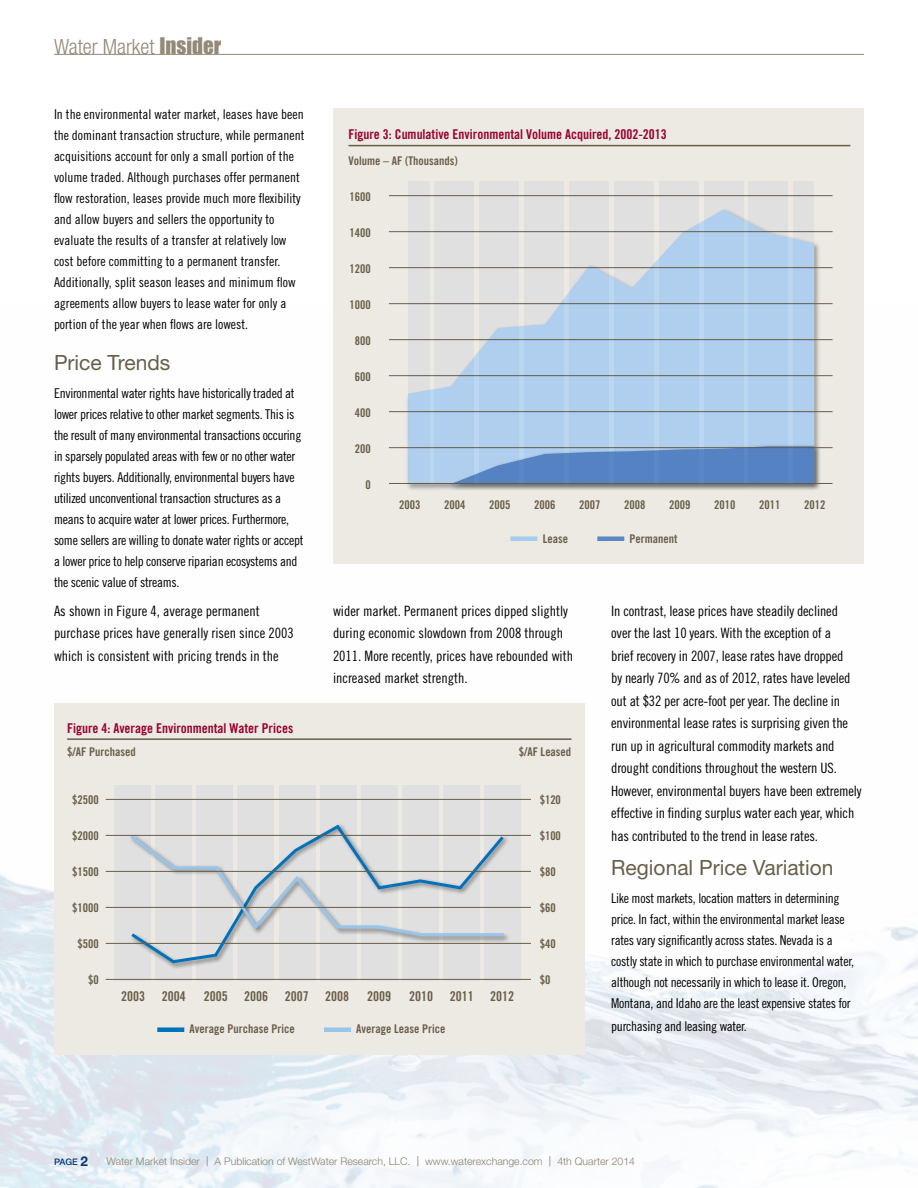
<style>
.page{position:relative;width:918px;height:1188px;background:#fff}
.page>*{position:absolute;margin:0;border:0;box-sizing:border-box;transform-origin:0 0}
.t1{font:21px "Helvetica Neue";color:#695e4a}
.t2{font:300 condensed 21px "Helvetica Neue";color:#938977}
.t3{font:14.25px/22.5px "Trade Gothic Cond Eighteen";letter-spacing:-.01em;color:#000}
.t4{font:13.5px/21px "Trade Gothic Cond Eighteen";letter-spacing:-.02em;color:#000}
.t5{font:13.5px/21px "Trade Gothic Cond Eighteen";color:#000}
.t6{font:13.5px "Trade Gothic Bold Cond Twenty";color:#98002e}
.t7{font:13.5px "Trade Gothic Bold Cond Twenty";color:#695e4a}
.t8{font:12px "Trade Gothic Bold Cond Twenty";color:#695e4a}
.t9{font:300 10.5px "Helvetica Neue";color:#8d826f}
.t10{font:500 9px "Helvetica Neue";color:#06357a}
.s1{font-family:"Impact";font-weight:400;font-stretch:normal}
.s2{font-weight:700;font-size:13.5px}
.s3{font-size:13.5px}
</style>
<div class="page">
<hr style="left:54px;top:54px;width:810px;height:1px;background:#938977">
<div style="left:54px;top:704px;width:531px;height:351px;background:#ede9e3"></div>
<div style="left:114px;top:785px;width:37px;height:195px;background:#e0e0e0"></div>
<div style="left:156px;top:785px;width:36px;height:195px;background:#e0e0e0"></div>
<div style="left:197px;top:785px;width:36px;height:195px;background:#e0e0e0"></div>
<div style="left:238px;top:785px;width:36px;height:195px;background:#e0e0e0"></div>
<div style="left:279px;top:785px;width:36px;height:195px;background:#e0e0e0"></div>
<div style="left:320px;top:785px;width:36px;height:195px;background:#e0e0e0"></div>
<div style="left:361px;top:785px;width:36px;height:195px;background:#e0e0e0"></div>
<div style="left:402px;top:785px;width:36px;height:195px;background:#e0e0e0"></div>
<div style="left:443px;top:785px;width:37px;height:195px;background:#e0e0e0"></div>
<div style="left:484px;top:785px;width:37px;height:195px;background:#e0e0e0"></div>
<div style="left:333px;top:108px;width:531px;height:456px;background:#ede9e3"></div>
<hr style="left:510px;top:537px;width:27px;height:4px;background:#a6ccec">
<hr style="left:597px;top:537px;width:27px;height:4px;background:#5a87c6">
<div style="left:406px;top:208px;width:415px;height:283px;background:#000;opacity:.35"></div>
<svg style="left:429px;top:210px;width:365px;height:273px;fill:#bad6f0"></svg>
<div style="left:449px;top:444px;width:372px;height:47px;background:#000;opacity:.35"></div>
<svg style="left:474px;top:446px;width:320px;height:37px;background:#6b95cc"></svg>
<div style="left:157px;top:1027px;width:27px;height:5px;background:#0072bc"></div>
<div style="left:324px;top:1027px;width:27px;height:5px;background:#99c5ea"></div>
<hr style="left:348px;top:145px;width:502px;height:1px;background:#695e4a">
<hr style="left:389px;top:195px;width:444px;height:1px;background:#695e4a">
<hr style="left:389px;top:231px;width:444px;height:1px;background:#695e4a">
<hr style="left:389px;top:267px;width:444px;height:1px;background:#695e4a">
<hr style="left:389px;top:303px;width:444px;height:1px;background:#695e4a">
<hr style="left:389px;top:339px;width:444px;height:1px;background:#695e4a">
<hr style="left:389px;top:375px;width:444px;height:1px;background:#695e4a">
<hr style="left:389px;top:411px;width:444px;height:1px;background:#695e4a">
<hr style="left:389px;top:447px;width:444px;height:1px;background:#695e4a">
<hr style="left:389px;top:483px;width:444px;height:1px;background:#695e4a">
<svg style="left:408px;top:181px;width:21px;height:302px;fill:#e0e0e0"></svg>
<svg style="left:435px;top:181px;width:39px;height:302px;fill:#e0e0e0"></svg>
<svg style="left:480px;top:181px;width:39px;height:302px"></svg>
<svg style="left:524px;top:181px;width:40px;height:302px"></svg>
<svg style="left:569px;top:181px;width:40px;height:302px;fill:#b0ceed"></svg>
<svg style="left:614px;top:181px;width:40px;height:302px;fill:#b0ceed"></svg>
<svg style="left:659px;top:181px;width:39px;height:302px;fill:#b0ceed"></svg>
<svg style="left:704px;top:181px;width:39px;height:302px;background:#a8c4e2"></svg>
<svg style="left:749px;top:181px;width:39px;height:302px;background:#aac4e1"></svg>
<svg style="left:794px;top:181px;width:20px;height:302px;fill:#b0ceed"></svg>
<div style="left:129px;top:823px;width:381px;height:146px;background:#000;opacity:.5"></div>
<svg style="left:129px;top:823px;width:378px;height:142px"></svg>
<div style="left:128px;top:833px;width:382px;height:110px;background:#000;opacity:.5"></div>
<svg style="left:127px;top:832px;width:380px;height:106px"></svg>
<hr style="left:67px;top:738px;width:504px;height:2px;background:#695e4a">
<hr style="left:106px;top:799px;width:425px;height:1px;background:#695e4a">
<hr style="left:106px;top:835px;width:425px;height:1px;background:#695e4a">
<hr style="left:106px;top:871px;width:425px;height:1px;background:#695e4a">
<hr style="left:106px;top:907px;width:425px;height:1px;background:#695e4a">
<hr style="left:106px;top:943px;width:425px;height:1px;background:#695e4a">
<hr style="left:106px;top:979px;width:425px;height:1px;background:#695e4a">
<h1 class="t2" style="left:54px;top:35px;width:169px">Water Market <span class="s1">Insider</span></h1>
<p class="t5" style="left:54px;top:103px;width:252px">In the environmental water market, leases have been the dominant transaction structure, while permanent acquisitions account for only a small portion of the volume traded. Although purchases offer permanent flow restoration, leases provide much more flexibility and allow buyers and sellers the opportunity to evaluate the results of a transfer at relatively low cost before committing to a permanent transfer.<br>Additionally, split season leases and minimum flow agreements allow buyers to lease water for only a portion of the year when flows are lowest.</p>
<h1 class="t1" style="left:54px;top:350px;width:118px">Price Trends</h1>
<p class="t4" style="left:54px;top:382px;width:251px">Environmental water rights have historically traded at lower prices relative to other market segments. This is the result of many environmental transactions occuring in sparsely populated areas with few or no other water rights buyers. Additionally, environmental buyers have utilized unconventional transaction structures as a means to acquire water at lower prices. Furthermore, some sellers are willing to donate water rights or accept a lower price to help conserve riparian ecosystems and the scenic value of streams.</p>
<p class="t3" style="left:54px;top:599px;width:241px">As shown in Figure 4, average permanent purchase prices have generally risen since 2003 which is consistent with pricing trends in the</p>
<p class="t6" style="left:348px;top:126px;width:320px">Figure 3: Cumulative Environmental Volume Acquired, 2002-2013</p>
<p class="t8" style="left:348px;top:154px;width:111px">Volume – AF (Thousands)</p>
<p class="t8" style="left:350px;top:190px;width:23px">1600</p>
<p class="t8" style="left:350px;top:226px;width:23px">1400</p>
<p class="t8" style="left:350px;top:262px;width:23px">1200</p>
<p class="t8" style="left:350px;top:298px;width:23px">1000</p>
<p class="t8" style="left:355px;top:334px;width:17px">800</p>
<p class="t8" style="left:355px;top:370px;width:17px">600</p>
<p class="t8" style="left:355px;top:406px;width:17px">400</p>
<p class="t8" style="left:355px;top:442px;width:17px">200</p>
<p class="t8" style="left:366px;top:478px;width:7px">0</p>
<p class="t8" style="left:399px;top:497px;width:23px">2003</p>
<p class="t8" style="left:444px;top:497px;width:23px">2004</p>
<p class="t8" style="left:489px;top:497px;width:23px">2005</p>
<p class="t8" style="left:534px;top:497px;width:23px">2006</p>
<p class="t8" style="left:579px;top:497px;width:23px">2007</p>
<p class="t8" style="left:624px;top:497px;width:23px">2008</p>
<p class="t8" style="left:669px;top:497px;width:23px">2009</p>
<p class="t8" style="left:714px;top:497px;width:23px">2010</p>
<p class="t8" style="left:759px;top:497px;width:23px">2011</p>
<p class="t8" style="left:804px;top:497px;width:23px">2012</p>
<p class="t8" style="left:543px;top:531px;width:27px">Lease</p>
<p class="t8" style="left:630px;top:531px;width:49px">Permanent</p>
<p class="t3" style="left:333px;top:599px;width:242px">wider market. Permanent prices dipped slightly during economic slowdown from 2008 through 2011. More recently, prices have rebounded with increased market strength.</p>
<p class="t3" style="left:611px;top:599px;width:252px">In contrast, lease prices have steadily declined over the last 10 years. With the exception of a<br>brief recovery in 2007, lease rates have dropped<br>by nearly 70% and as of 2012, rates have leveled out at $32 per acre-foot per year. The decline in environmental lease rates is surprising given the run up in agricultural commodity markets and drought conditions throughout the western US.<br>However, environmental buyers have been extremely effective in finding surplus water each year, which has contributed to the trend in lease rates.</p>
<h1 class="t1" style="left:611px;top:855px;width:224px">Regional Price Variation</h1>
<p class="t4" style="left:611px;top:888px;width:244px">Like most markets, location matters in determining price. In fact, within the environmental market lease rates vary significantly across states. Nevada is a costly state in which to purchase environmental water, although not necessarily in which to lease it. Oregon, Montana, and Idaho are the least expensive states for</p>
<p class="t4" style="left:611px;top:1015px;width:137px">purchasing and leasing water.</p>
<p class="t6" style="left:67px;top:720px;width:228px">Figure 4: Average Environmental Water Prices</p>
<p class="t8" style="left:67px;top:745px;width:70px">$/AF Purchased</p>
<p class="t8" style="left:519px;top:745px;width:54px">$/AF Leased</p>
<p class="t8" style="left:72px;top:793px;width:28px">$2500</p>
<p class="t8" style="left:540px;top:793px;width:23px">$120</p>
<p class="t8" style="left:72px;top:829px;width:28px">$2000</p>
<p class="t8" style="left:540px;top:829px;width:23px">$100</p>
<p class="t8" style="left:72px;top:865px;width:28px">$1500</p>
<p class="t8" style="left:540px;top:865px;width:17px">$80</p>
<p class="t8" style="left:72px;top:901px;width:28px">$1000</p>
<p class="t8" style="left:540px;top:901px;width:17px">$60</p>
<p class="t8" style="left:77px;top:937px;width:23px">$500</p>
<p class="t8" style="left:540px;top:937px;width:17px">$40</p>
<p class="t8" style="left:88px;top:973px;width:12px">$0</p>
<p class="t8" style="left:540px;top:973px;width:12px">$0</p>
<p class="t7" style="left:121px;top:988px;width:66px">2003 2004</p>
<p class="t7" style="left:204px;top:988px;width:147px">2005 2006 2007 2008</p>
<p class="t7" style="left:367px;top:988px;width:25px">2009</p>
<p class="t7" style="left:409px;top:988px;width:106px">2010 2011 2012</p>
<p class="t8" style="left:190px;top:1022px;width:107px">Average Purchase Price</p>
<p class="t8" style="left:356px;top:1022px;width:91px">Average Lease Price</p>
<p class="t10" style="left:54px;top:1156px;width:35px">PAGE <span class="s2">2</span></p>
<p class="t9" style="left:107px;top:1154px;width:530px">Water Market Insider <span class="s3">|</span> A Publication of WestWater Research, LLC. <span class="s3">|</span> www.waterexchange.com <span class="s3">|</span> 4th Quarter 2014</p>
</div>
